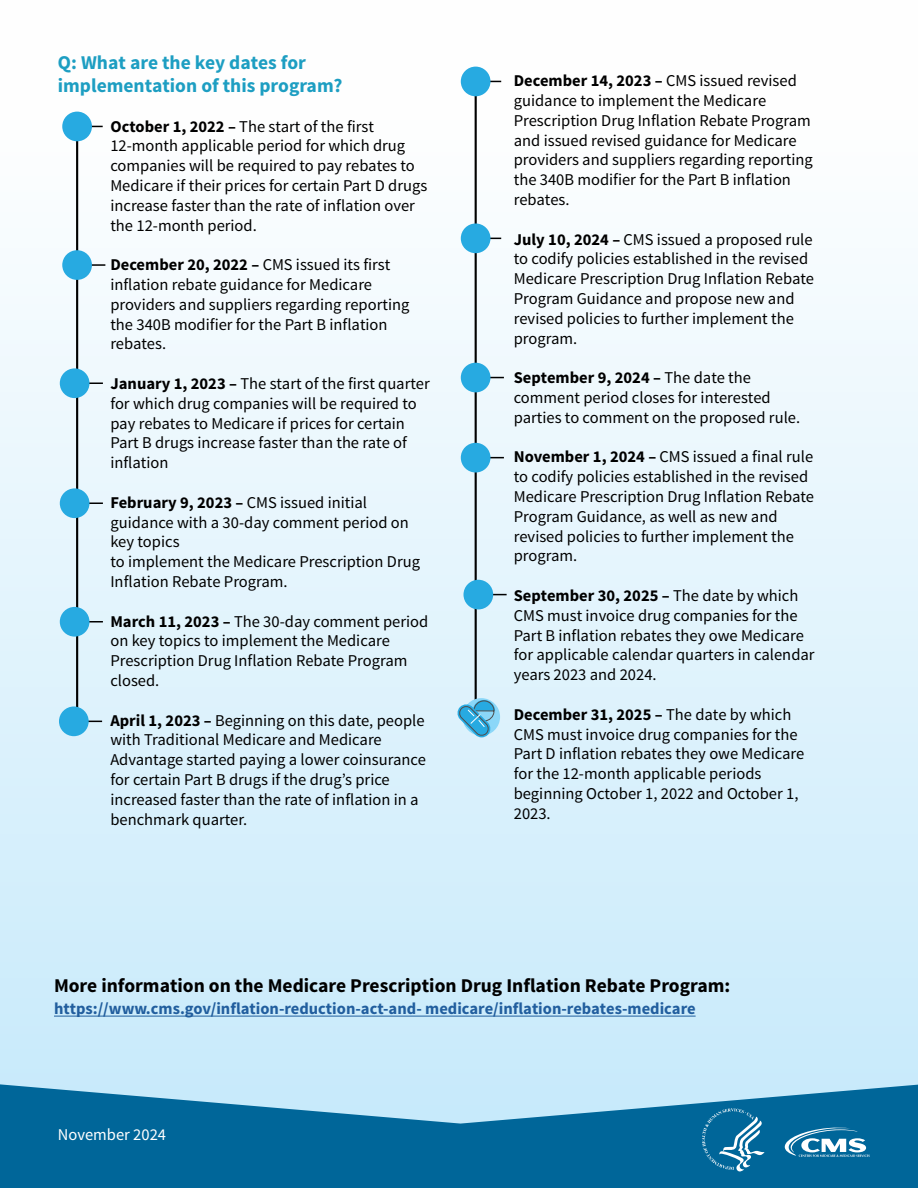
<style>
.page{position:relative;width:918px;height:1188px;background:#fff}
.page>*{position:absolute;margin:0;border:0;box-sizing:border-box;transform-origin:0 0}
.t1{font:700 19.5px "Source Sans Pro";color:#000}
.t2{font:700 19.5px/23.4px "Source Sans Pro";color:#1d9ec2}
.t3{font:16.5px/19.8px "Source Sans Pro";color:#000}
.t4{font:700 16.5px "Source Sans Pro";color:#215e9e}
.t5{font:16.5px "Source Sans Pro";color:#fff}
.s1{font-weight:700}
</style>
<div class="page">
<div style="left:0;top:0;width:918px;height:1188px;background:linear-gradient(to bottom,#fffffe,#c4e9fa)"></div>
<svg style="left:0;top:1084px;width:918px;height:104px;background:#2981ad"></svg>
<svg style="left:785px;top:1128px;width:85px;height:29px"></svg>
<svg style="left:702px;top:1108px;width:63px;height:63px;background:#297fa9"></svg>
<hr style="left:54px;top:1016px;width:642px;height:1px;background:#215e9e">
<hr style="left:76px;top:129px;width:2px;height:584px;background:#000">
<hr style="left:80px;top:264px;width:25px;height:2px;background:#000">
<div style="left:62px;top:250px;width:30px;height:30px;background:#27aae1;border-radius:50%"></div>
<div style="left:62px;top:112px;width:30px;height:29px;background:#27aae1;border-radius:50%"></div>
<svg style="left:89px;top:383px;width:14px;height:1px"></svg>
<div style="left:60px;top:368px;width:29px;height:30px;background:#27aae1;border-radius:50%"></div>
<svg style="left:89px;top:503px;width:14px;height:1px"></svg>
<div style="left:60px;top:488px;width:29px;height:30px;background:#27aae1;border-radius:50%"></div>
<hr style="left:77px;top:621px;width:26px;height:2px;background:#000">
<div style="left:60px;top:607px;width:29px;height:30px;background:#27aae1;border-radius:50%"></div>
<hr style="left:475px;top:84px;width:2px;height:625px;background:#000">
<div style="left:461px;top:223px;width:29px;height:30px;background:#27aae1;border-radius:50%"></div>
<svg style="left:490px;top:377px;width:14px;height:1px"></svg>
<div style="left:461px;top:363px;width:29px;height:29px;background:#27aae1;border-radius:50%"></div>
<div style="left:461px;top:67px;width:29px;height:29px;background:#27aae1;border-radius:50%"></div>
<svg style="left:490px;top:457px;width:14px;height:1px"></svg>
<div style="left:461px;top:443px;width:29px;height:30px;background:#27aae1;border-radius:50%"></div>
<svg style="left:493px;top:594px;width:14px;height:1px"></svg>
<div style="left:464px;top:580px;width:29px;height:29px;background:#27aae1;border-radius:50%"></div>
<svg style="left:84px;top:709px;width:18px;height:13px"></svg>
<div style="left:59px;top:706px;width:30px;height:30px;background:#27aae1;border-radius:50%"></div>
<div style="left:463px;top:698px;width:37px;height:38px;background:#8bd7f8;border-radius:50%"></div>
<svg style="left:457px;top:700px;width:38px;height:37px"></svg>
<h2 class="t2" style="left:58px;top:51px;width:286px">Q: What are the key dates for implementation of this program?</h2>
<p class="t3" style="left:110px;top:117px;width:319px"><span class="s1">October 1, 2022 –</span> The start of the first 12-month applicable period for which drug companies will be required to pay rebates to Medicare if their prices for certain Part D drugs increase faster than the rate of inflation over the 12-month period.</p>
<p class="t3" style="left:110px;top:255px;width:301px"><span class="s1">December 20, 2022 –</span> CMS issued its first inflation rebate guidance for Medicare providers and suppliers regarding reporting the 340B modifier for the Part B inflation rebates.</p>
<p class="t3" style="left:110px;top:374px;width:321px"><span class="s1">January 1, 2023 –</span> The start of the first quarter for which drug companies will be required to pay rebates to Medicare if prices for certain Part B drugs increase faster than the rate of inflation</p>
<p class="t3" style="left:110px;top:493px;width:300px"><span class="s1">February 9, 2023 –</span> CMS issued initial guidance with a 30-day comment period on key topics</p>
<p class="t3" style="left:110px;top:552px;width:311px">to implement the Medicare Prescription Drug<br>Inflation Rebate Program.</p>
<p class="t3" style="left:110px;top:612px;width:319px"><span class="s1">March 11, 2023 –</span> The 30-day comment period on key topics to implement the Medicare Prescription Drug Inflation Rebate Program closed.</p>
<p class="t3" style="left:110px;top:711px;width:317px"><span class="s1">April 1, 2023 –</span> Beginning on this date, people with Traditional Medicare and Medicare Advantage started paying a lower coinsurance for certain Part B drugs if the drug’s price increased faster than the rate of inflation in a benchmark quarter.</p>
<p class="t3" style="left:514px;top:71px;width:301px"><span class="s1">December 14, 2023 –</span> CMS issued revised guidance to implement the Medicare Prescription Drug Inflation Rebate Program and issued revised guidance for Medicare providers and suppliers regarding reporting the 340B modifier for the Part B inflation rebates.</p>
<p class="t3" style="left:514px;top:229px;width:302px"><span class="s1">July 10, 2024 –</span> CMS issued a proposed rule to codify policies established in the revised Medicare Prescription Drug Inflation Rebate Program Guidance and propose new and revised policies to further implement the program.</p>
<p class="t3" style="left:514px;top:368px;width:288px"><span class="s1">September 9, 2024 –</span> The date the comment period closes for interested parties to comment on the proposed rule.</p>
<p class="t3" style="left:514px;top:447px;width:302px"><span class="s1">November 1, 2024 –</span> CMS issued a final rule to codify policies established in the revised Medicare Prescription Drug Inflation Rebate Program Guidance, as well as new and revised policies to further implement the program.</p>
<p class="t3" style="left:514px;top:586px;width:302px"><span class="s1">September 30, 2025 –</span> The date by which CMS must invoice drug companies for the Part B inflation rebates they owe Medicare for applicable calendar quarters in calendar years 2023 and 2024.</p>
<p class="t3" style="left:514px;top:705px;width:292px"><span class="s1">December 31, 2025 –</span> The date by which CMS must invoice drug companies for the Part D inflation rebates they owe Medicare for the 12-month applicable periods beginning October 1, 2022 and October 1, 2023.</p>
<p class="t1" style="left:54px;top:973px;width:678px">More information on the Medicare Prescription Drug Inflation Rebate Program:</p>
<p class="t4" style="left:54px;top:998px;width:643px">https://www.cms.gov/inflation-reduction-act-and- medicare/inflation-rebates-medicare</p>
<p class="t5" style="left:58px;top:1124px;width:110px">November 2024</p>
</div>
